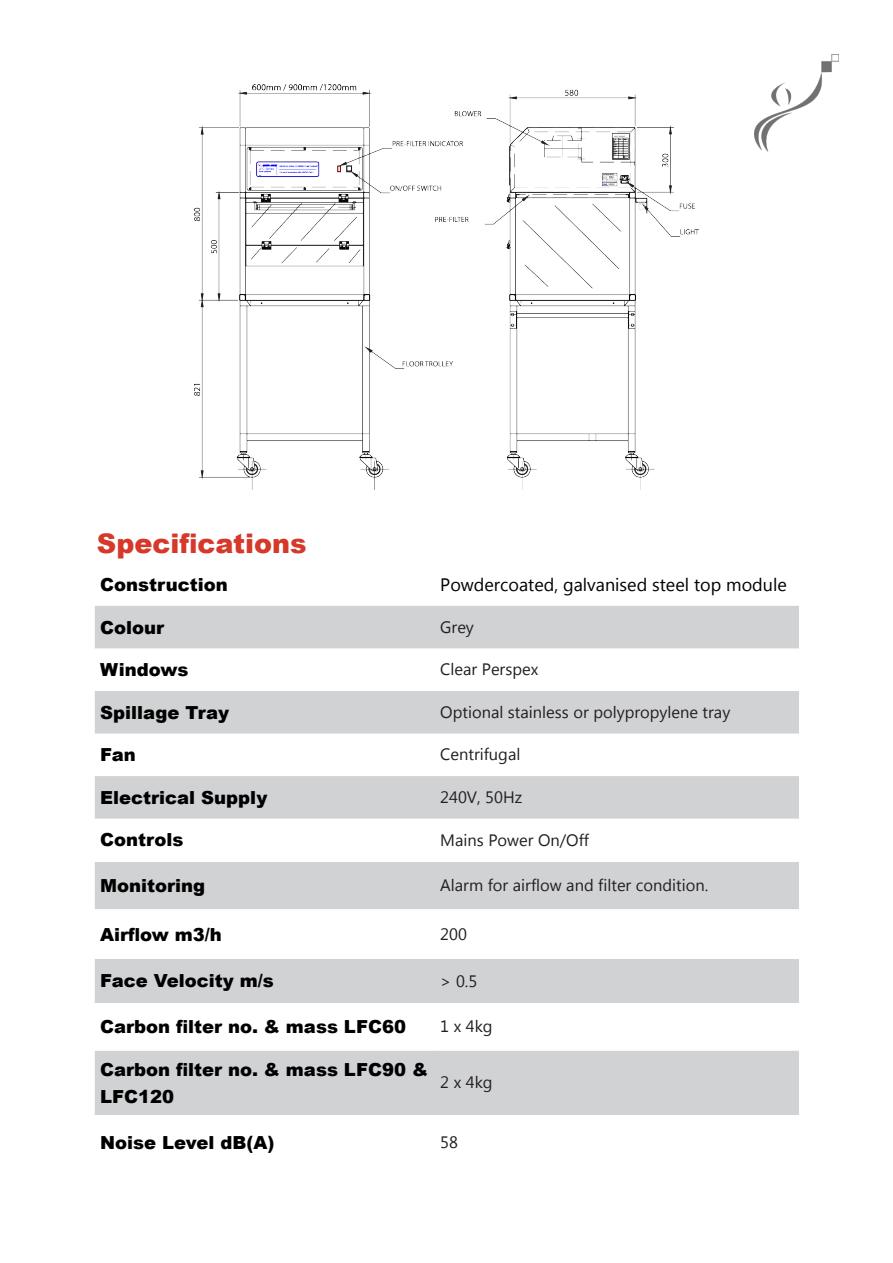
<style>
.page{position:relative;width:893px;height:1263px;background:#fff}
.page>*{position:absolute;margin:0;border:0;box-sizing:border-box;transform-origin:0 0}
.t1{font:900 27px "Arial";color:#d63829}
.t2{font:900 18px/27px "Arial";color:#000}
.t3{font:18px "Myanmar Text";color:#000}
.t4{font:16.5px "Myanmar Text";color:#231f20}
</style>
<div class="page">
<svg style="left:95px;top:606px;width:704px;height:509px;fill:#d1d2d4"></svg>
<hr style="left:94px;top:861px;width:340px;height:1px;background:#fff">
<hr style="left:434px;top:861px;width:365px;height:1px;background:#fff">
<hr style="left:94px;top:910px;width:340px;height:1px;background:#fff">
<hr style="left:434px;top:910px;width:365px;height:1px;background:#fff">
<hr style="left:94px;top:958px;width:340px;height:1px;background:#fff">
<hr style="left:434px;top:958px;width:365px;height:1px;background:#fff">
<hr style="left:94px;top:1003px;width:340px;height:1px;background:#fff">
<hr style="left:434px;top:1003px;width:365px;height:1px;background:#fff">
<hr style="left:94px;top:1049px;width:340px;height:1px;background:#fff">
<hr style="left:94px;top:1050px;width:340px;height:1px;background:#fff">
<hr style="left:434px;top:1049px;width:365px;height:1px;background:#fff">
<hr style="left:434px;top:1050px;width:365px;height:1px;background:#fff">
<img style="left:754px;top:54px;width:85px;height:98px">
<img style="left:194px;top:84px;width:505px;height:406px">
<p class="t1" style="left:97px;top:524px;width:211px">Specifications</p>
<p class="t2" style="left:100px;top:570px;width:129px">Construction</p>
<p class="t3" style="left:440px;top:574px;width:348px">Powdercoated, galvanised steel top module</p>
<p class="t2" style="left:100px;top:613px;width:66px">Colour</p>
<p class="t4" style="left:440px;top:617px;width:35px">Grey</p>
<p class="t2" style="left:100px;top:656px;width:90px">Windows</p>
<p class="t4" style="left:440px;top:660px;width:100px">Clear Perspex</p>
<p class="t2" style="left:100px;top:698px;width:130px">Spillage Tray</p>
<p class="t4" style="left:440px;top:702px;width:292px">Optional stainless or polypropylene tray</p>
<p class="t2" style="left:100px;top:741px;width:37px">Fan</p>
<p class="t4" style="left:440px;top:745px;width:82px">Centrifugal</p>
<p class="t2" style="left:100px;top:783px;width:169px">Electrical Supply</p>
<p class="t4" style="left:440px;top:787px;width:83px">240V, 50Hz</p>
<p class="t2" style="left:100px;top:826px;width:85px">Controls</p>
<p class="t4" style="left:440px;top:830px;width:150px">Mains Power On/Off</p>
<p class="t2" style="left:100px;top:872px;width:106px">Monitoring</p>
<p class="t4" style="left:440px;top:876px;width:270px">Alarm for airflow and filter condition.</p>
<p class="t2" style="left:100px;top:920px;width:123px">Airflow m3/h</p>
<p class="t4" style="left:440px;top:924px;width:28px">200</p>
<p class="t2" style="left:100px;top:967px;width:175px">Face Velocity m/s</p>
<p class="t4" style="left:440px;top:971px;width:39px">&gt; 0.5</p>
<p class="t2" style="left:100px;top:1013px;width:307px">Carbon filter no. &amp; mass LFC60</p>
<p class="t4" style="left:440px;top:1017px;width:54px">1 x 4kg</p>
<p class="t2" style="left:100px;top:1055px;width:329px">Carbon filter no. &amp; mass LFC90 &amp;<br>LFC120</p>
<p class="t4" style="left:440px;top:1073px;width:54px">2 x 4kg</p>
<p class="t2" style="left:100px;top:1128px;width:176px">Noise Level dB(A)</p>
<p class="t4" style="left:440px;top:1133px;width:19px">58</p>
</div>
